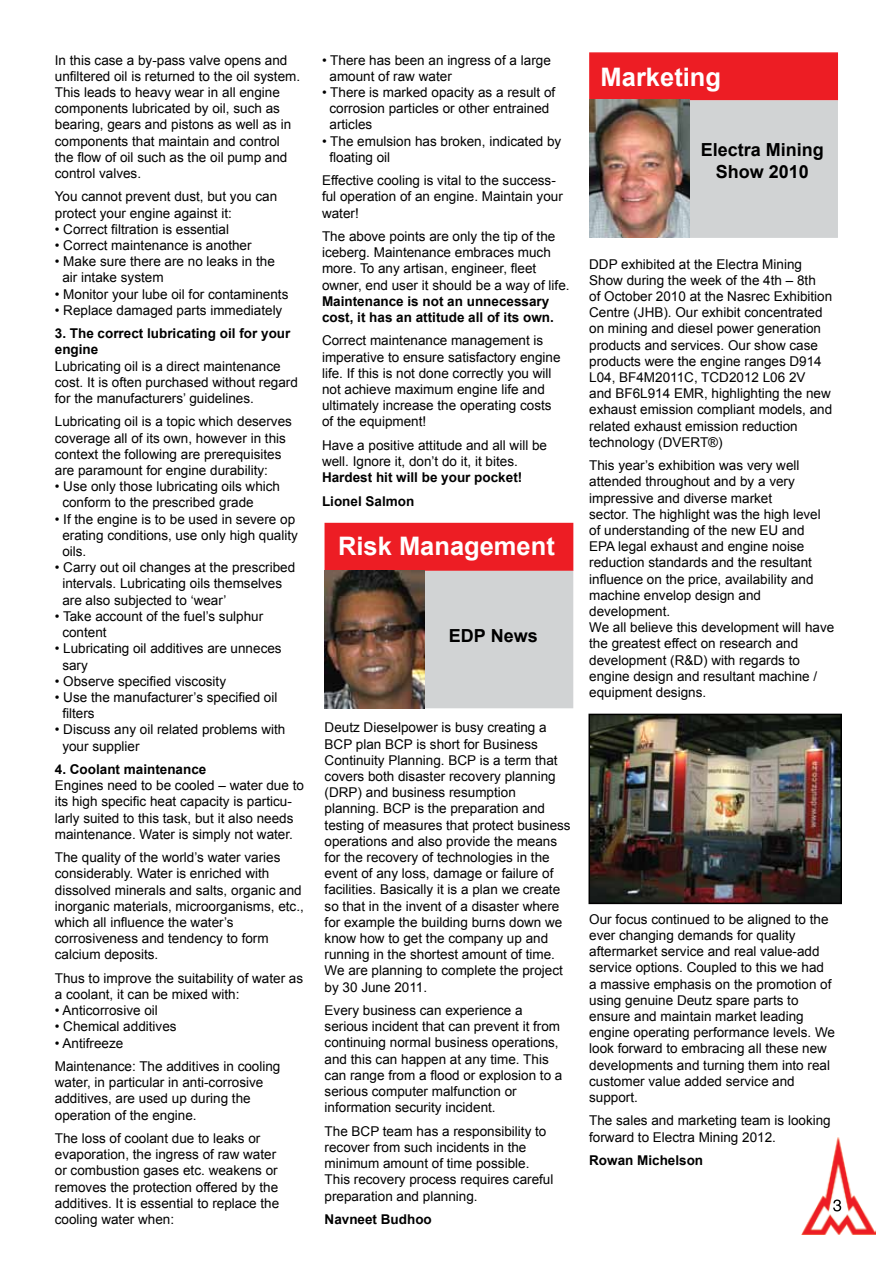
<style>
.page{position:relative;width:893px;height:1263px;background:#fff}
.page>*{position:absolute;margin:0;border:0;box-sizing:border-box;transform-origin:0 0}
.t1{font:700 25.5px "Arial";color:#fff}
.t2{font:700 18px/21.6px "Arial";color:#000;text-align:center}
.t3{font:13.5px/16.2px "Arial";color:#000}
.t4{font:700 13.5px/16.2px "Arial";color:#000}
</style>
<div class="page">
<img style="left:801px;top:1137px;width:75px;height:98px">
<svg style="left:833px;top:1199px;width:8px;height:12px"></svg>
<div style="left:589px;top:52px;width:249px;height:48px;background:#ed1d24;border:2px solid #ed1d24"></div>
<div style="left:689px;top:100px;width:149px;height:138px;background:#d1d3d4"></div>
<img style="left:589px;top:100px;width:101px;height:138px">
<img style="left:591px;top:717px;width:248px;height:184px">
<div style="left:588px;top:714px;width:254px;height:190px;border:2px solid #000"></div>
<div style="left:325px;top:523px;width:248px;height:48px;background:#ed1d24;border:2px solid #ed1d24"></div>
<div style="left:424px;top:571px;width:149px;height:137px;background:#d1d3d4"></div>
<img style="left:325px;top:571px;width:99px;height:137px">
<p class="t3" style="left:55px;top:52px;width:247px">In this case a by-pass valve opens and unfiltered oil is returned to the oil system.<br>This leads to heavy wear in all engine components lubricated by oil, such as bearing, gears and pistons as well as in components that maintain and control the flow of oil such as the oil pump and control valves.</p>
<p class="t3" style="left:55px;top:189px;width:224px">You cannot prevent dust, but you can protect your engine against it:</p>
<p class="t3" style="left:55px;top:221px;width:176px">• Correct filtration is essential</p>
<p class="t3" style="left:55px;top:237px;width:198px">• Correct maintenance is another</p>
<p class="t3" style="left:62px;top:254px;width:214px;text-indent:-8px">• Make sure there are no leaks in the air intake system</p>
<p class="t3" style="left:55px;top:286px;width:235px">• Monitor your lube oil for contaminents</p>
<p class="t3" style="left:55px;top:302px;width:229px">• Replace damaged parts immediately</p>
<p class="t4" style="left:55px;top:326px;width:237px">3. The correct lubricating oil for your engine</p>
<p class="t3" style="left:55px;top:358px;width:245px">Lubricating oil is a direct maintenance cost. It is often purchased without regard for the manufacturers’ guidelines.</p>
<p class="t3" style="left:55px;top:414px;width:239px">Lubricating oil is a topic which deserves coverage all of its own, however in this context the following are prerequisites are paramount for engine durability:</p>
<p class="t3" style="left:62px;top:479px;width:219px;text-indent:-8px">• Use only those lubricating oils which conform to the prescribed grade</p>
<p class="t3" style="left:62px;top:511px;width:237px;text-indent:-8px">• If the engine is to be used in severe op erating conditions, use only high quality oils.</p>
<p class="t3" style="left:62px;top:560px;width:234px;text-indent:-8px">• Carry out oil changes at the prescribed intervals. Lubricating oils themselves are also subjected to ‘wear’</p>
<p class="t3" style="left:62px;top:608px;width:202px;text-indent:-8px">• Take account of the fuel’s sulphur content</p>
<p class="t3" style="left:62px;top:641px;width:221px;text-indent:-8px">• Lubricating oil additives are unneces sary</p>
<p class="t3" style="left:55px;top:673px;width:173px">• Observe specified viscosity</p>
<p class="t3" style="left:62px;top:689px;width:217px;text-indent:-8px">• Use the manufacturer’s specified oil filters</p>
<p class="t3" style="left:62px;top:722px;width:225px;text-indent:-8px">• Discuss any oil related problems with your supplier</p>
<p class="t4" style="left:55px;top:761px;width:153px">4. Coolant maintenance</p>
<p class="t3" style="left:55px;top:777px;width:251px">Engines need to be cooled – water due to its high specific heat capacity is particu&shy;larly suited to this task, but it also needs maintenance. Water is simply not water.</p>
<p class="t3" style="left:55px;top:849px;width:251px">The quality of the world’s water varies considerably. Water is enriched with dissolved minerals and salts, organic and inorganic materials, microorganisms, etc., which all influence the water’s corrosiveness and tendency to form calcium deposits.</p>
<p class="t3" style="left:55px;top:970px;width:250px">Thus to improve the suitability of water as a coolant, it can be mixed with:</p>
<p class="t3" style="left:55px;top:1002px;width:105px">• Anticorrosive oil</p>
<p class="t3" style="left:55px;top:1019px;width:123px">• Chemical additives</p>
<p class="t3" style="left:55px;top:1031px;width:227px;line-height:23.4px">• Antifreeze<br>Maintenance: The additives in cooling</p>
<p class="t3" style="left:55px;top:1074px;width:210px">water, in particular in anti-corrosive additives, are used up during the operation of the engine.</p>
<p class="t3" style="left:55px;top:1130px;width:226px">The loss of coolant due to leaks or evaporation, the ingress of raw water or combustion gases etc. weakens or removes the protection offered by the additives. It is essential to replace the cooling water when:</p>
<p class="t3" style="left:329px;top:52px;width:223px;text-indent:-8px">• There has been an ingress of a large amount of raw water</p>
<p class="t3" style="left:329px;top:84px;width:227px;text-indent:-8px">• There is marked opacity as a result of corrosion particles or other entrained articles</p>
<p class="t3" style="left:329px;top:133px;width:233px;text-indent:-8px">• The emulsion has broken, indicated by floating oil</p>
<p class="t3" style="left:322px;top:172px;width:242px">Effective cooling is vital to the success&shy;ful operation of an engine. Maintain your water!</p>
<p class="t3" style="left:322px;top:228px;width:249px">The above points are only the tip of the iceberg. Maintenance embraces much more. To any artisan, engineer, fleet owner, end user it should be a way of life.</p>
<p class="t4" style="left:322px;top:293px;width:233px">Maintenance is not an unnecessary cost, it has an attitude all of its own.</p>
<p class="t3" style="left:322px;top:333px;width:240px">Correct maintenance management is imperative to ensure satisfactory engine life. If this is not done correctly you will not achieve maximum engine life and ultimately increase the operating costs of the equipment!</p>
<p class="t3" style="left:322px;top:437px;width:227px">Have a positive attitude and all will be well. Ignore it, don’t do it, it bites.</p>
<p class="t4" style="left:322px;top:466px;width:202px;line-height:23.4px">Hardest hit will be your pocket!<br>Lionel Salmon</p>
<h1 class="t1" style="left:338px;top:529px;width:218px">Risk Management</h1>
<h2 class="t2" style="left:449px;top:625px;width:90px">EDP News</h2>
<p class="t3" style="left:325px;top:720px;width:248px">Deutz Dieselpower is busy creating a BCP plan BCP is short for Business Continuity Planning. BCP is a term that covers both disaster recovery planning (DRP) and business resumption planning. BCP is the preparation and testing of measures that protect business operations and also provide the means for the recovery of technologies in the event of any loss, damage or failure of facilities. Basically it is a plan we create so that in the invent of a disaster where for example the building burns down we know how to get the company up and running in the shortest amount of time.<br>We are planning to complete the project by 30 June 2011.</p>
<p class="t3" style="left:325px;top:1002px;width:239px">Every business can experience a serious incident that can prevent it from continuing normal business operations, and this can happen at any time. This can range from a flood or explosion to a serious computer malfunction or information security incident.</p>
<p class="t3" style="left:325px;top:1123px;width:230px">The BCP team has a responsibility to recover from such incidents in the minimum amount of time possible.<br>This recovery process requires careful preparation and planning.</p>
<p class="t4" style="left:325px;top:1211px;width:109px">Navneet Budhoo</p>
<h1 class="t1" style="left:601px;top:60px;width:122px">Marketing</h1>
<h2 class="t2" style="left:701px;top:140px;width:125px">Electra Mining<br>Show 2010</h2>
<p class="t3" style="left:589px;top:256px;width:245px">DDP exhibited at the Electra Mining Show during the week of the 4th – 8th<br>of October 2010 at the Nasrec Exhibition Centre (JHB). Our exhibit concentrated on mining and diesel power generation products and services. Our show case products were the engine ranges D914<br>L04, BF4M2011C, TCD2012 L06 2V<br>and BF6L914 EMR, highlighting the new exhaust emission compliant models, and related exhaust emission reduction technology (DVERT®)</p>
<p class="t3" style="left:589px;top:457px;width:247px">This year’s exhibition was very well attended throughout and by a very impressive and diverse market<br>sector. The highlight was the high level of understanding of the new EU and<br>EPA legal exhaust and engine noise reduction standards and the resultant influence on the price, availability and machine envelop design and development.<br>We all believe this development will have the greatest effect on research and development (R&amp;D) with regards to engine design and resultant machine / equipment designs.</p>
<p class="t3" style="left:589px;top:911px;width:247px">Our focus continued to be aligned to the ever changing demands for quality aftermarket service and real value-add service options. Coupled to this we had<br>a massive emphasis on the promotion of using genuine Deutz spare parts to ensure and maintain market leading engine operating performance levels. We look forward to embracing all these new developments and turning them into real customer value added service and support.</p>
<p class="t3" style="left:589px;top:1113px;width:243px">The sales and marketing team is looking forward to Electra Mining 2012.</p>
<p class="t4" style="left:589px;top:1153px;width:116px">Rowan Michelson</p>
</div>
